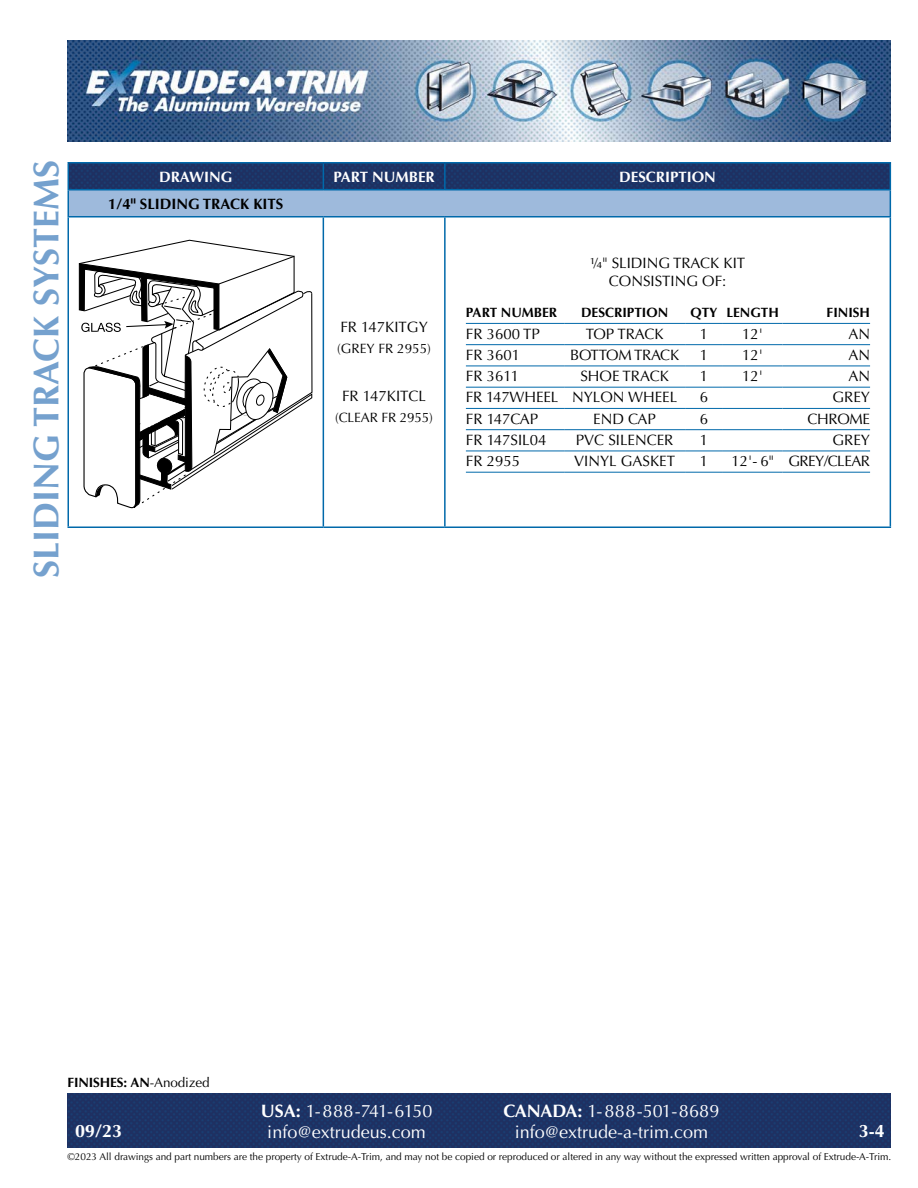
<style>
.page{position:relative;width:918px;height:1188px;background:#fff}
.page>*{position:absolute;margin:0;border:0;box-sizing:border-box;transform-origin:0 0}
.t1{font:700 36px "Optima";color:#75a1ce}
.t2{font:18px/21px "Optima";color:#fff;text-align:center}
.t3{font:700 18px "Optima";color:#fff}
.t4{font:15px/18px "Optima";color:#000;text-align:center}
.t5{font:700 15px "Optima";color:#fff}
.t6{font:700 15px "Optima";color:#000}
.t7{font:15px "Optima";letter-spacing:-.03em;color:#000}
.t8{font:15px "Optima";letter-spacing:-.02em;color:#000}
.t9{font:700 13.5px "Optima";color:#000}
.t10{font:13.5px "Optima";letter-spacing:-.01em;color:#000}
.t11{font:10.05px "Optima";letter-spacing:-.005em;color:#000}
.s1{font-weight:400}
.s2{font-weight:700}
</style>
<div class="page">
<img style="left:68px;top:1094px;width:823px;height:54px">
<img style="left:68px;top:40px;width:823px;height:102px">
<hr style="left:68px;top:162px;width:255px;height:2px;background:#0069aa">
<hr style="left:323px;top:162px;width:122px;height:2px;background:#0069aa">
<hr style="left:445px;top:162px;width:446px;height:2px;background:#0069aa">
<svg style="left:68px;top:164px;width:823px;height:52px;background:#5b77a1"></svg>
<hr style="left:68px;top:216px;width:255px;height:2px;background:#0069aa">
<hr style="left:68px;top:218px;width:1px;height:308px;background:#0069aa">
<hr style="left:323px;top:216px;width:122px;height:2px;background:#0069aa">
<hr style="left:323px;top:218px;width:1px;height:308px;background:#0069aa">
<hr style="left:445px;top:216px;width:446px;height:2px;background:#0069aa">
<hr style="left:444px;top:218px;width:2px;height:308px;background:#0069aa">
<hr style="left:890px;top:218px;width:1px;height:308px;background:#0069aa">
<hr style="left:68px;top:526px;width:255px;height:2px;background:#0069aa">
<hr style="left:323px;top:526px;width:122px;height:2px;background:#0069aa">
<hr style="left:445px;top:526px;width:446px;height:2px;background:#0069aa">
<svg style="left:78px;top:239px;width:235px;height:270px"></svg>
<hr style="left:466px;top:323px;width:98px;height:1px;background:#0069aa">
<hr style="left:564px;top:323px;width:121px;height:1px;background:#0069aa">
<hr style="left:685px;top:323px;width:38px;height:1px;background:#0069aa">
<hr style="left:723px;top:323px;width:59px;height:1px;background:#0069aa">
<hr style="left:782px;top:323px;width:88px;height:1px;background:#0069aa">
<hr style="left:466px;top:344px;width:98px;height:1px;background:#0069aa">
<hr style="left:564px;top:344px;width:121px;height:1px;background:#0069aa">
<hr style="left:685px;top:344px;width:38px;height:1px;background:#0069aa">
<hr style="left:723px;top:344px;width:59px;height:1px;background:#0069aa">
<hr style="left:782px;top:344px;width:88px;height:1px;background:#0069aa">
<hr style="left:466px;top:366px;width:98px;height:1px;background:#0069aa">
<hr style="left:564px;top:366px;width:121px;height:1px;background:#0069aa">
<hr style="left:685px;top:366px;width:38px;height:1px;background:#0069aa">
<hr style="left:723px;top:366px;width:59px;height:1px;background:#0069aa">
<hr style="left:782px;top:366px;width:88px;height:1px;background:#0069aa">
<hr style="left:466px;top:387px;width:98px;height:1px;background:#0069aa">
<hr style="left:564px;top:387px;width:121px;height:1px;background:#0069aa">
<hr style="left:685px;top:387px;width:38px;height:1px;background:#0069aa">
<hr style="left:723px;top:387px;width:59px;height:1px;background:#0069aa">
<hr style="left:782px;top:387px;width:88px;height:1px;background:#0069aa">
<hr style="left:466px;top:408px;width:98px;height:1px;background:#0069aa">
<hr style="left:564px;top:408px;width:121px;height:1px;background:#0069aa">
<hr style="left:685px;top:408px;width:38px;height:1px;background:#0069aa">
<hr style="left:723px;top:408px;width:59px;height:1px;background:#0069aa">
<hr style="left:782px;top:408px;width:88px;height:1px;background:#0069aa">
<hr style="left:466px;top:429px;width:98px;height:1px;background:#0069aa">
<hr style="left:564px;top:429px;width:121px;height:1px;background:#0069aa">
<hr style="left:685px;top:429px;width:38px;height:1px;background:#0069aa">
<hr style="left:723px;top:429px;width:59px;height:1px;background:#0069aa">
<hr style="left:782px;top:429px;width:88px;height:1px;background:#0069aa">
<hr style="left:466px;top:451px;width:98px;height:1px;background:#0069aa">
<hr style="left:564px;top:451px;width:121px;height:1px;background:#0069aa">
<hr style="left:685px;top:451px;width:38px;height:1px;background:#0069aa">
<hr style="left:723px;top:451px;width:59px;height:1px;background:#0069aa">
<hr style="left:782px;top:451px;width:88px;height:1px;background:#0069aa">
<hr style="left:466px;top:472px;width:98px;height:1px;background:#0069aa">
<hr style="left:564px;top:472px;width:121px;height:1px;background:#0069aa">
<hr style="left:685px;top:472px;width:38px;height:1px;background:#0069aa">
<hr style="left:723px;top:472px;width:59px;height:1px;background:#0069aa">
<hr style="left:782px;top:472px;width:88px;height:1px;background:#0069aa">
<h1 class="t1" style="left:25px;top:578px;width:420px;rotate:-90deg">SLIDING TRACK SYSTEMS</h1>
<p class="t5" style="left:159px;top:168px;width:75px">DRAWING</p>
<p class="t5" style="left:333px;top:168px;width:103px">PART NUMBER</p>
<p class="t5" style="left:619px;top:168px;width:98px">DESCRIPTION</p>
<p class="t6" style="left:108px;top:195px;width:177px">1/4" SLIDING TRACK KITS</p>
<p class="t4" style="left:340px;top:319px;width:89px">FR 147KITGY</p>
<p class="t10" style="left:337px;top:341px;width:95px">(GREY FR 2955)</p>
<p class="t4" style="left:342px;top:388px;width:86px">FR 147KITCL</p>
<p class="t10" style="left:335px;top:410px;width:99px">(CLEAR FR 2955)</p>
<p class="t4" style="left:590px;top:255px;width:157px">¼" SLIDING TRACK KIT<br>CONSISTING OF:</p>
<p class="t9" style="left:466px;top:305px;width:93px">PART NUMBER</p>
<p class="t9" style="left:581px;top:305px;width:89px">DESCRIPTION</p>
<p class="t9" style="left:691px;top:305px;width:90px">QTY LENGTH</p>
<p class="t9" style="left:827px;top:305px;width:45px">FINISH</p>
<p class="t4" style="left:466px;top:325px;width:75px">FR 3600 TP</p>
<p class="t4" style="left:586px;top:325px;width:79px">TOP TRACK</p>
<p class="t4" style="left:700px;top:325px;width:10px">1</p>
<p class="t4" style="left:742px;top:325px;width:22px">12'</p>
<p class="t4" style="left:848px;top:325px;width:23px">AN</p>
<p class="t4" style="left:466px;top:346px;width:56px">FR 3601</p>
<p class="t8" style="left:570px;top:346px;width:111px">BOTTOM TRACK</p>
<p class="t4" style="left:700px;top:346px;width:10px">1</p>
<p class="t4" style="left:742px;top:346px;width:22px">12'</p>
<p class="t4" style="left:848px;top:346px;width:23px">AN</p>
<p class="t4" style="left:466px;top:367px;width:55px">FR 3611</p>
<p class="t4" style="left:580px;top:367px;width:90px">SHOE TRACK</p>
<p class="t4" style="left:700px;top:367px;width:10px">1</p>
<p class="t4" style="left:742px;top:367px;width:22px">12'</p>
<p class="t4" style="left:848px;top:367px;width:23px">AN</p>
<p class="t4" style="left:466px;top:389px;width:213px">FR 147WHEEL NYLON WHEEL</p>
<p class="t4" style="left:700px;top:389px;width:10px">6</p>
<p class="t4" style="left:833px;top:389px;width:39px">GREY</p>
<p class="t4" style="left:466px;top:410px;width:74px">FR 147CAP</p>
<p class="t4" style="left:593px;top:410px;width:64px">END CAP</p>
<p class="t4" style="left:700px;top:410px;width:10px">6</p>
<p class="t4" style="left:807px;top:410px;width:64px">CHROME</p>
<p class="t4" style="left:466px;top:431px;width:82px">FR 147SIL04</p>
<p class="t4" style="left:576px;top:431px;width:99px">PVC SILENCER</p>
<p class="t4" style="left:700px;top:431px;width:10px">1</p>
<p class="t4" style="left:833px;top:431px;width:39px">GREY</p>
<p class="t4" style="left:466px;top:452px;width:56px">FR 2955</p>
<p class="t4" style="left:574px;top:452px;width:102px">VINYL GASKET</p>
<p class="t4" style="left:700px;top:452px;width:10px">1</p>
<p class="t7" style="left:732px;top:452px;width:140px">12'- 6" GREY/CLEAR</p>
<p class="t9" style="left:68px;top:1074px;width:144px">FINISHES: AN<span class="s1">-Anodized</span></p>
<p class="t2" style="left:261px;top:1101px;width:173px"><span class="s2">USA:</span> 1-888-741-6150 info@extrudeus.com</p>
<p class="t2" style="left:504px;top:1101px;width:217px"><span class="s2">CANADA:</span> 1-888-501-8689 info@extrude-a-trim.com</p>
<p class="t3" style="left:75px;top:1120px;width:49px">09/23</p>
<p class="t3" style="left:859px;top:1120px;width:28px">3-4</p>
<p class="t11" style="left:68px;top:1151px;width:825px">©2023 All drawings and part numbers are the property of Extrude-A-Trim, and may not be copied or reproduced or altered in any way without the expressed written approval of Extrude-A-Trim.</p>
</div>
